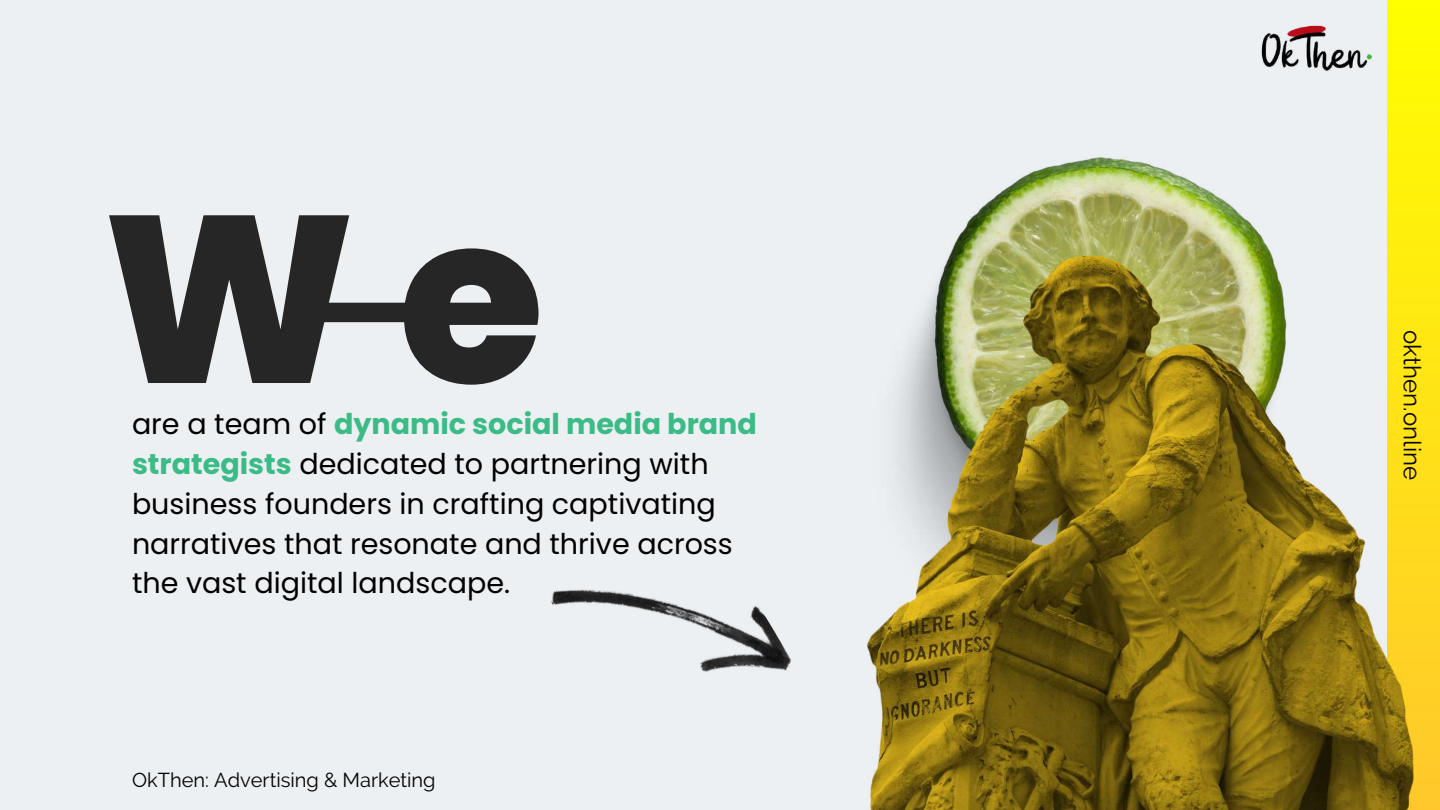
<style>
.page{position:relative;width:1440px;height:810px;background:#ecf0f3}
.page>*{position:absolute;margin:0;border:0;box-sizing:border-box;transform-origin:0 0}
.t1{font:800 236.9px "Poppins";color:#262626}
.t2{font:28.6px/39.8px "Poppins";color:#000}
.t3{font:24px "Raleway";color:#000}
.t4{font:20px "Raleway";color:#000}
.s1{font-weight:700;color:#3bbb85}
</style>
<div class="page">
<img style="left:949px;top:157px;width:323px;height:98px">
<div style="left:1387px;top:0;width:53px;height:810px;background:linear-gradient(to bottom,#ff0,#ffc72c)"></div>
<img style="left:867px;top:255px;width:546px;height:555px">
<img style="left:551px;top:589px;width:241px;height:83px">
<div style="left:309px;top:303px;width:220px;height:19px;background:#262626"></div>
<img style="left:1261px;top:0;width:136px;height:140px">
<h1 class="t1" style="left:102px;top:134px;width:444px">We</h1>
<p class="t2" style="left:132px;top:404px;width:627px">are a team of <span class="s1">dynamic social media brand strategists</span> dedicated to partnering with business founders in crafting captivating narratives that resonate and thrive across the vast digital landscape.</p>
<p class="t4" style="left:132px;top:768px;width:305px">OkThen: Advertising &amp; Marketing</p>
<p class="t3" style="left:1426px;top:330px;width:151px;rotate:90deg">okthen.online</p>
</div>
